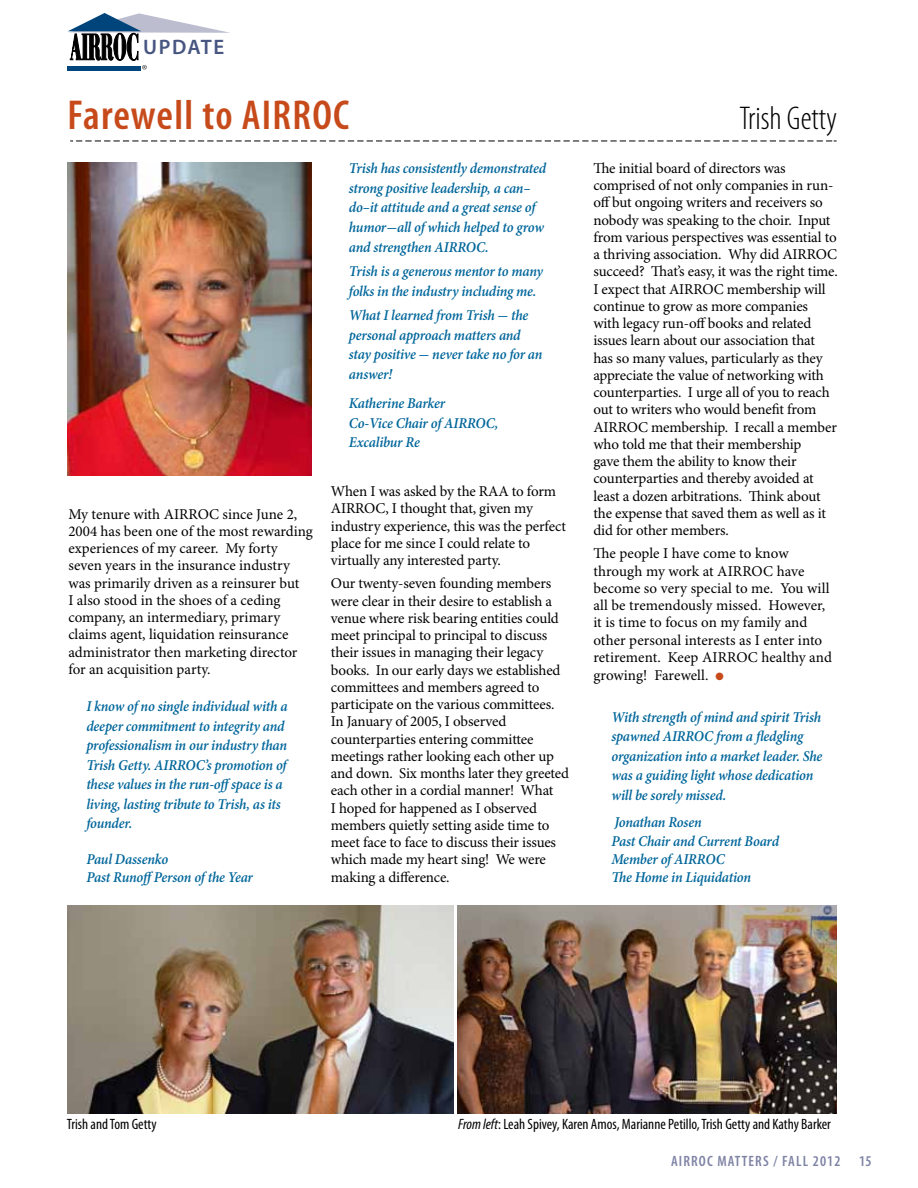
<style>
.page{position:relative;width:918px;height:1188px;background:#fff}
.page>*{position:absolute;margin:0;border:0;box-sizing:border-box;transform-origin:0 0}
.t1{font:600 condensed 42px "Myriad Pro";letter-spacing:.03em;color:#c74a1b}
.t2{font:300 condensed 33px "Myriad Pro";color:#000}
.t3{font:600 21px "Myriad Pro";letter-spacing:.075em;color:#475581}
.t4{font:15px/17.2px "Minion Pro";letter-spacing:-.01em;color:#000}
.t5{font:italic 600 15px/19.5px "Minion Pro";letter-spacing:-.015em;color:#01669b;scale:.94 1}
.t6{font:condensed 15px "Myriad Pro";color:#000}
.t7{font:600 condensed 15px "Myriad Pro";letter-spacing:.075em;color:#7e83a4}
.s1{color:#c74a1b}
.s2{font-style:italic}
</style>
<div class="page">
<svg style="left:70px;top:141px;width:767px;height:1px"></svg>
<hr style="left:68px;top:67px;width:73px;height:4px;background:#00447c">
<svg style="left:68px;top:13px;width:162px;height:56px"></svg>
<img style="left:68px;top:162px;width:244px;height:313px">
<img style="left:68px;top:905px;width:386px;height:209px">
<img style="left:458px;top:905px;width:379px;height:209px">
<h3 class="t3" style="left:143px;top:35px;width:83px">UPDATE</h3>
<h1 class="t1" style="left:68px;top:92px;width:283px">Farewell to AIRROC</h1>
<h2 class="t2" style="left:739px;top:100px;width:99px">Trish Getty</h2>
<p class="t4" style="left:68px;top:506px;width:246px">My tenure with AIRROC since June 2, 2004 has been one of the most rewarding experiences of my career. My forty seven years in the insurance industry was primarily driven as a reinsurer but<br>I also stood in the shoes of a ceding company, an intermediary, primary claims agent, liquidation reinsurance administrator then marketing director for an acquisition party.</p>
<p class="t5" style="left:86px;top:697px;width:216px">I know of no single individual with a deeper commitment to integrity and professionalism in our industry than<br>Trish Getty. AIRROC’s promotion of these values in the run-offspace is a living, lasting tribute to Trish, as its founder.</p>
<p class="t5" style="left:86px;top:851px;width:179px;line-height:18px">Paul Dassenko<br>Past RunoffPerson of the Year</p>
<p class="t5" style="left:349px;top:159px;width:211px">Trish has consistently demonstrated strong positive leadership, a can– do–it attitude and a great sense of humor—all of which helped to grow and strengthen AIRROC.</p>
<p class="t5" style="left:349px;top:262px;width:208px">Trish is a generous mentor to many folks in the industry including me.</p>
<p class="t5" style="left:349px;top:306px;width:207px">What I learned from Trish — the personal approach matters and stay positive — never take no for an answer!</p>
<p class="t5" style="left:349px;top:394px;width:160px">Katherine Barker<br>Co-Vice Chair of AIRROC,<br>Excalibur Re</p>
<p class="t4" style="left:331px;top:483px;width:237px">When I was asked by the RAA to form AIRROC, I thought that, given my industry experience, this was the perfect place for me since I could relate to virtually any interested party.</p>
<p class="t4" style="left:331px;top:576px;width:240px">Our twenty-seven founding members were clear in their desire to establish a venue where risk bearing entities could meet principal to principal to discuss their issues in managing their legacy books. In our early days we established committees and members agreed to participate on the various committees.<br>In January of 2005, I observed counterparties entering committee meetings rather looking each other up and down. Six months later they greeted each other in a cordial manner! What<br>I hoped for happened as I observed members quietly setting aside time to meet face to face to discuss their issues which made my heart sing! We were making a difference.</p>
<p class="t4" style="left:593px;top:160px;width:246px">The initial board of directors was comprised of not only companies in run&shy;off but ongoing writers and receivers so nobody was speaking to the choir. Input from various perspectives was essential to a thriving association. Why did AIRROC succeed? That’s easy, it was the right time.<br>I expect that AIRROC membership will continue to grow as more companies with legacy run-off books and related issues learn about our association that has so many values, particularly as they appreciate the value of networking with counterparties. I urge all of you to reach out to writers who would benefit from AIRROC membership. I recall a member who told me that their membership<br>gave them the ability to know their counterparties and thereby avoided at least a dozen arbitrations. Think about the expense that saved them as well as it did for other members.</p>
<p class="t4" style="left:593px;top:546px;width:240px">The people I have come to know through my work at AIRROC have become so very special to me. You will all be tremendously missed. However, it is time to focus on my family and other personal interests as I enter into retirement. Keep AIRROC healthy and growing! Farewell. <span class="s1">●</span></p>
<p class="t5" style="left:611px;top:708px;width:226px">With strength of mind and spirit Trish spawned AIRROC from a fledgling organization into a market leader. She was a guiding light whose dedication will be sorely missed.</p>
<p class="t5" style="left:611px;top:814px;width:180px;line-height:18.3px">Jonathan Rosen<br>Past Chair and Current Board<br>Member of AIRROC<br>The Home in Liquidation</p>
<p class="t6" style="left:67px;top:1116px;width:91px">Trish and Tom Getty</p>
<p class="t6" style="left:458px;top:1116px;width:374px"><span class="s2">From left</span>: Leah Spivey, Karen Amos, Marianne Petillo, Trish Getty and Kathy Barker</p>
<p class="t7" style="left:671px;top:1153px;width:202px">AIRROC MATTERS / FALL 2012 15</p>
</div>
